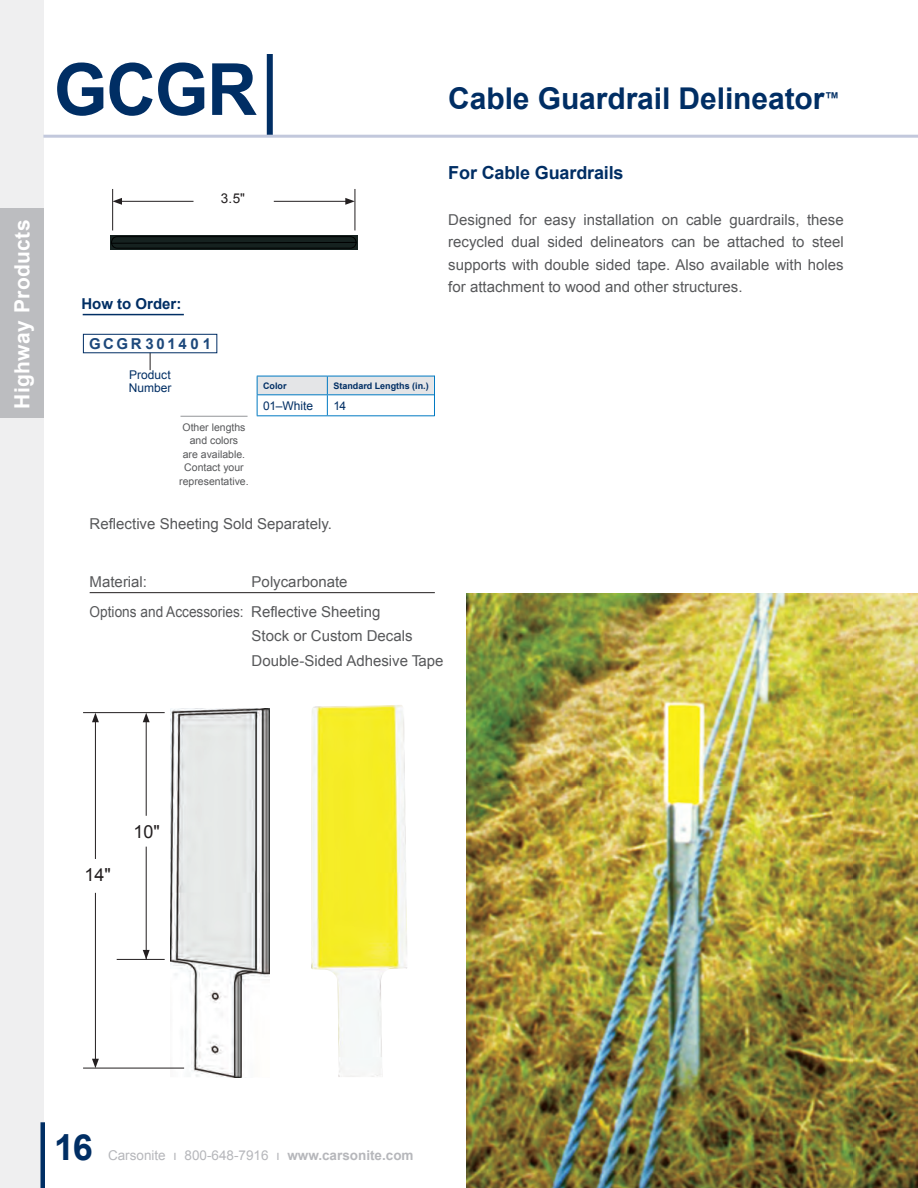
<style>
.page{position:relative;width:918px;height:1188px;background:#fff}
.page>*{position:absolute;margin:0;border:0;box-sizing:border-box;transform-origin:0 0}
.t1{font:700 72px "Arial";color:#002e64;scale:.96 1}
.t2{font:700 36px "Arial";color:#002e64}
.t3{font:700 30px "Arial";letter-spacing:-.005em;color:#002e64}
.t4{font:700 21px "Arial";letter-spacing:.02em;color:#fff}
.t5{font:700 18px "Arial";letter-spacing:-.01em;color:#002e64}
.t6{font:18px "Arial";color:#231f20}
.t7{font:15px/22.5px "Arial";color:#57585a}
.t8{font:700 15px "Arial";color:#002e64}
.t9{font:700 15px "Arial";letter-spacing:.17em;color:#1d487b}
.t10{font:13.5px "Arial";color:#b6b7bb}
.t11{font:13.5px "Arial";color:#231f20}
.t12{font:12px/13.5px "Arial";color:#002e64}
.t13{font:10.5px/13.5px "Arial";color:#57585a;text-align:center}
.t14{font:700 9px "Arial";color:#002e64}
.s1{font-weight:700}
</style>
<div class="page">
<div style="left:0;top:0;width:44px;height:1188px;background:#efeff0"></div>
<div style="left:40px;top:1122px;width:5px;height:66px;background:#002e64"></div>
<div style="left:0;top:208px;width:43px;height:210px;background:#bcbdc0"></div>
<div style="left:267px;top:54px;width:6px;height:81px;background:#002e64"></div>
<hr style="left:43px;top:135px;width:875px;height:3px;background:#c2c8dc">
<hr style="left:90px;top:592px;width:345px;height:1px;background:#231f20">
<hr style="left:120px;top:201px;width:74px;height:1px;background:#231f20">
<svg style="left:113px;top:198px;width:9px;height:7px"></svg>
<hr style="left:274px;top:201px;width:74px;height:1px;background:#231f20">
<svg style="left:345px;top:198px;width:10px;height:7px"></svg>
<hr style="left:112px;top:189px;width:1px;height:41px;background:#231f20">
<hr style="left:355px;top:189px;width:1px;height:41px;background:#231f20">
<svg style="left:257px;top:376px;width:177px;height:39px"></svg>
<hr style="left:434px;top:376px;width:1px;height:40px;background:#0079c2">
<hr style="left:257px;top:415px;width:70px;height:1px;background:#0079c2">
<hr style="left:327px;top:415px;width:107px;height:1px;background:#0079c2">
<div style="left:110px;top:235px;width:247px;height:14px;background:#162220"></div>
<svg style="left:111px;top:236px;width:246px;height:13px"></svg>
<img style="left:467px;top:594px;width:450px;height:594px">
<img style="left:311px;top:705px;width:96px;height:372px">
<img style="left:170px;top:709px;width:100px;height:368px">
<svg style="left:92px;top:1059px;width:7px;height:9px"></svg>
<svg style="left:143px;top:950px;width:7px;height:9px"></svg>
<hr style="left:95px;top:720px;width:1px;height:139px;background:#231f20">
<hr style="left:146px;top:720px;width:1px;height:96px;background:#231f20">
<hr style="left:95px;top:893px;width:1px;height:170px;background:#231f20">
<hr style="left:146px;top:847px;width:1px;height:112px;background:#231f20">
<svg style="left:92px;top:713px;width:7px;height:9px"></svg>
<svg style="left:143px;top:713px;width:7px;height:9px"></svg>
<hr style="left:83px;top:1068px;width:101px;height:1px;background:#231f20">
<hr style="left:83px;top:712px;width:82px;height:1px;background:#231f20">
<hr style="left:117px;top:959px;width:48px;height:1px;background:#231f20">
<svg style="left:150px;top:353px;width:1px;height:17px"></svg>
<div style="left:83px;top:334px;width:134px;height:19px;background:#fff;border:1px solid #002e64"></div>
<hr style="left:83px;top:314px;width:101px;height:1px;background:#002e64">
<hr style="left:181px;top:416px;width:67px;height:1px;background:#939598">
<h3 class="t4" style="left:10px;top:409px;width:191px;rotate:-90deg">Highway Products</h3>
<h1 class="t1" style="left:54px;top:49px;width:213px">GCGR</h1>
<p class="t11" style="left:221px;top:191px;width:26px">3.5"</p>
<p class="t8" style="left:81px;top:296px;width:102px">How to Order:</p>
<p class="t9" style="left:89px;top:335px;width:124px">GCGR 3014 0 1</p>
<p class="t12" style="left:129px;top:368px;width:44px">Product<br>Number</p>
<p class="t13" style="left:179px;top:420px;width:71px">Other lengths and colors<br>are available.<br>Contact your representative.</p>
<p class="t14" style="left:263px;top:380px;width:25px">Color</p>
<p class="t14" style="left:333px;top:380px;width:97px">Standard Lengths (in.)</p>
<p class="t12" style="left:263px;top:399px;width:52px">01–White</p>
<p class="t12" style="left:333px;top:399px;width:14px">14</p>
<p class="t7" style="left:90px;top:512px;width:244px">Reflective Sheeting Sold Separately.</p>
<h3 class="t3" style="left:448px;top:82px;width:393px">Cable Guardrail Delineator<sup>™</sup></h3>
<p class="t5" style="left:448px;top:163px;width:177px">For Cable Guardrails</p>
<p class="t7" style="left:448px;top:208px;width:397px;text-align:justify">Designed for easy installation on cable guardrails, these recycled dual sided delineators can be attached to steel supports with double sided tape. Also available with holes for attachment to wood and other structures.</p>
<p class="t7" style="left:90px;top:566px;width:292px;line-height:30px;text-indent:162px">Polycarbonate<br>Options and Accessories: Reflective Sheeting</p>
<p class="t7" style="left:252px;top:624px;width:193px;line-height:24.8px">Stock or Custom Decals<br>Double-Sided Adhesive Tape</p>
<p class="t7" style="left:90px;top:570px;width:59px">Material:</p>
<p class="t6" style="left:85px;top:865px;width:28px">14"</p>
<p class="t6" style="left:134px;top:822px;width:28px">10"</p>
<h2 class="t2" style="left:54px;top:1127px;width:40px">16</h2>
<p class="t10" style="left:108px;top:1148px;width:307px">Carsonite ı 800-648-7916 ı <span class="s1">www.carsonite.com</span></p>
</div>
